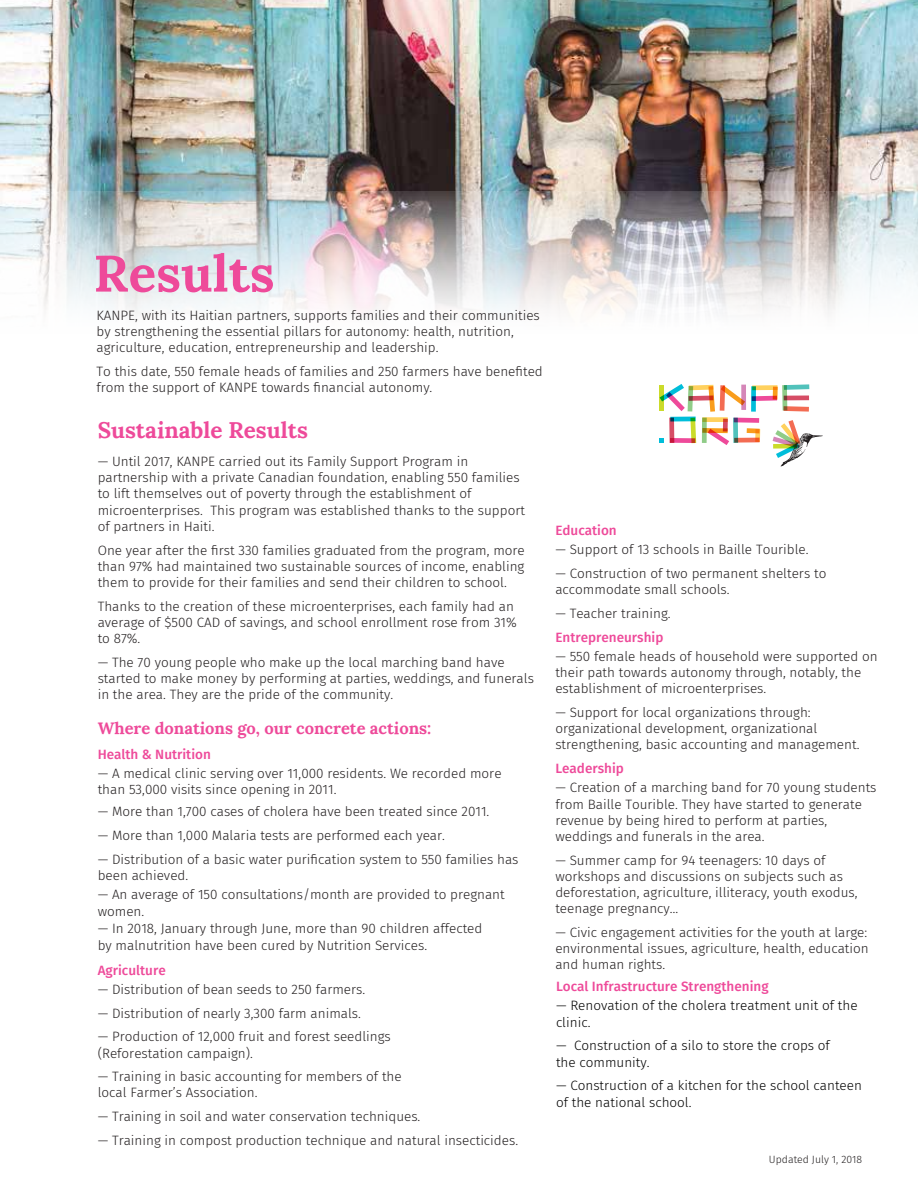
<style>
.page{position:relative;width:918px;height:1188px;background:#fff}
.page>*{position:absolute;margin:0;border:0;box-sizing:border-box;transform-origin:0 0}
.t1{font:700 51.15px "Lora";color:#ee4a9a}
.t2{font:700 22.5px "Lora";color:#ee4a9a}
.t3{font:700 16.5px "Lora";color:#ee4a9a}
.t4{font:300 13.5px/16.2px "Fira Sans";color:#231f20}
.t5{font:300 13.5px/16.2px "Fira Sans";color:#000}
.t6{font:500 13.5px "Fira Sans";color:#ee4a9a}
.t7{font:300 10.5px "Fira Sans";color:#231f20}
</style>
<div class="page">
<img style="left:0;top:0;width:918px;height:192px">
<img style="left:0;top:192px;width:918px;height:122px">
<svg style="left:659px;top:384px;width:164px;height:82px"></svg>
<h1 class="t1" style="left:94px;top:230px;width:183px">Results</h1>
<p class="t4" style="left:97px;top:307px;width:445px">KANPE, with its Haitian partners, supports families and their communities by strengthening the essential pillars for autonomy: health, nutrition, agriculture, education, entrepreneurship and leadership.</p>
<p class="t4" style="left:97px;top:363px;width:448px">To this date, 550 female heads of families and 250 farmers have benefited from the support of KANPE towards financial autonomy.</p>
<h2 class="t2" style="left:98px;top:411px;width:212px">Sustainable Results</h2>
<p class="t4" style="left:98px;top:453px;width:429px">— Until 2017, KANPE carried out its Family Support Program in partnership with a private Canadian foundation, enabling 550 families to lift themselves out of poverty through the establishment of microenterprises. This program was established thanks to the support of partners in Haiti.</p>
<p class="t4" style="left:98px;top:542px;width:429px;text-align:justify">One year after the first 330 families graduated from the program, more than 97% had maintained two sustainable sources of income, enabling them to provide for their families and send their children to school.</p>
<p class="t4" style="left:98px;top:598px;width:421px">Thanks to the creation of these microenterprises, each family had an average of $500 CAD of savings, and school enrollment rose from 31% to 87%.</p>
<p class="t4" style="left:98px;top:654px;width:438px">— The 70 young people who make up the local marching band have started to make money by performing at parties, weddings, and funerals in the area. They are the pride of the community.</p>
<p class="t3" style="left:98px;top:714px;width:335px">Where donations go, our concrete actions:</p>
<p class="t6" style="left:98px;top:743px;width:115px">Health &amp; Nutrition</p>
<p class="t4" style="left:98px;top:765px;width:405px">— A medical clinic serving over 11,000 residents. We recorded more than 53,000 visits since opening in 2011.</p>
<p class="t4" style="left:98px;top:803px;width:393px">— More than 1,700 cases of cholera have been treated since 2011.</p>
<p class="t4" style="left:98px;top:827px;width:349px">— More than 1,000 Malaria tests are performed each year.</p>
<p class="t4" style="left:98px;top:851px;width:422px">— Distribution of a basic water purification system to 550 families has been achieved.</p>
<p class="t4" style="left:98px;top:887px;width:409px">— An average of 150 consultations/month are provided to pregnant women.</p>
<p class="t4" style="left:98px;top:920px;width:386px">— In 2018, January through June, more than 90 children affected by malnutrition have been cured by Nutrition Services.</p>
<p class="t6" style="left:98px;top:959px;width:70px">Agriculture</p>
<p class="t4" style="left:98px;top:981px;width:269px">— Distribution of bean seeds to 250 farmers.</p>
<p class="t4" style="left:98px;top:1005px;width:265px">— Distribution of nearly 3,300 farm animals.</p>
<p class="t4" style="left:98px;top:1028px;width:295px">— Production of 12,000 fruit and forest seedlings (Reforestation campaign).</p>
<p class="t4" style="left:98px;top:1068px;width:306px">— Training in basic accounting for members of the local Farmer’s Association.</p>
<p class="t4" style="left:98px;top:1108px;width:324px">— Training in soil and water conservation techniques.</p>
<p class="t4" style="left:98px;top:1132px;width:422px">— Training in compost production technique and natural insecticides.</p>
<p class="t6" style="left:555px;top:520px;width:63px">Education</p>
<p class="t4" style="left:555px;top:542px;width:255px">— Support of 13 schools in Baille Tourible.</p>
<p class="t4" style="left:555px;top:565px;width:272px">— Construction of two permanent shelters to accommodate small schools.</p>
<p class="t4" style="left:555px;top:605px;width:117px">— Teacher training.</p>
<p class="t6" style="left:555px;top:626px;width:110px">Entrepreneurship</p>
<p class="t4" style="left:555px;top:648px;width:324px">— 550 female heads of household were supported on their path towards autonomy through, notably, the establishment of microenterprises.</p>
<p class="t4" style="left:555px;top:704px;width:306px">— Support for local organizations through: organizational development, organizational strengthening, basic accounting and management.</p>
<p class="t6" style="left:555px;top:758px;width:70px">Leadership</p>
<p class="t4" style="left:555px;top:779px;width:323px">— Creation of a marching band for 70 young students from Baille Tourible. They have started to generate revenue by being hired to perform at parties, weddings and funerals in the area.</p>
<p class="t4" style="left:555px;top:852px;width:304px">— Summer camp for 94 teenagers: 10 days of workshops and discussions on subjects such as deforestation, agriculture, illiteracy, youth exodus, teenage pregnancy…</p>
<p class="t4" style="left:555px;top:924px;width:315px;text-align:justify">— Civic engagement activities for the youth at large: environmental issues, agriculture, health, education and human rights.</p>
<p class="t6" style="left:556px;top:975px;width:214px">Local Infrastructure Strengthening</p>
<p class="t5" style="left:556px;top:998px;width:303px">— Renovation of the cholera treatment unit of the clinic.</p>
<p class="t5" style="left:556px;top:1038px;width:275px">— Construction of a silo to store the crops of the community.</p>
<p class="t5" style="left:556px;top:1077px;width:308px">— Construction of a kitchen for the school canteen of the national school.</p>
<p class="t7" style="left:769px;top:1152px;width:95px">Updated July 1, 2018</p>
</div>
